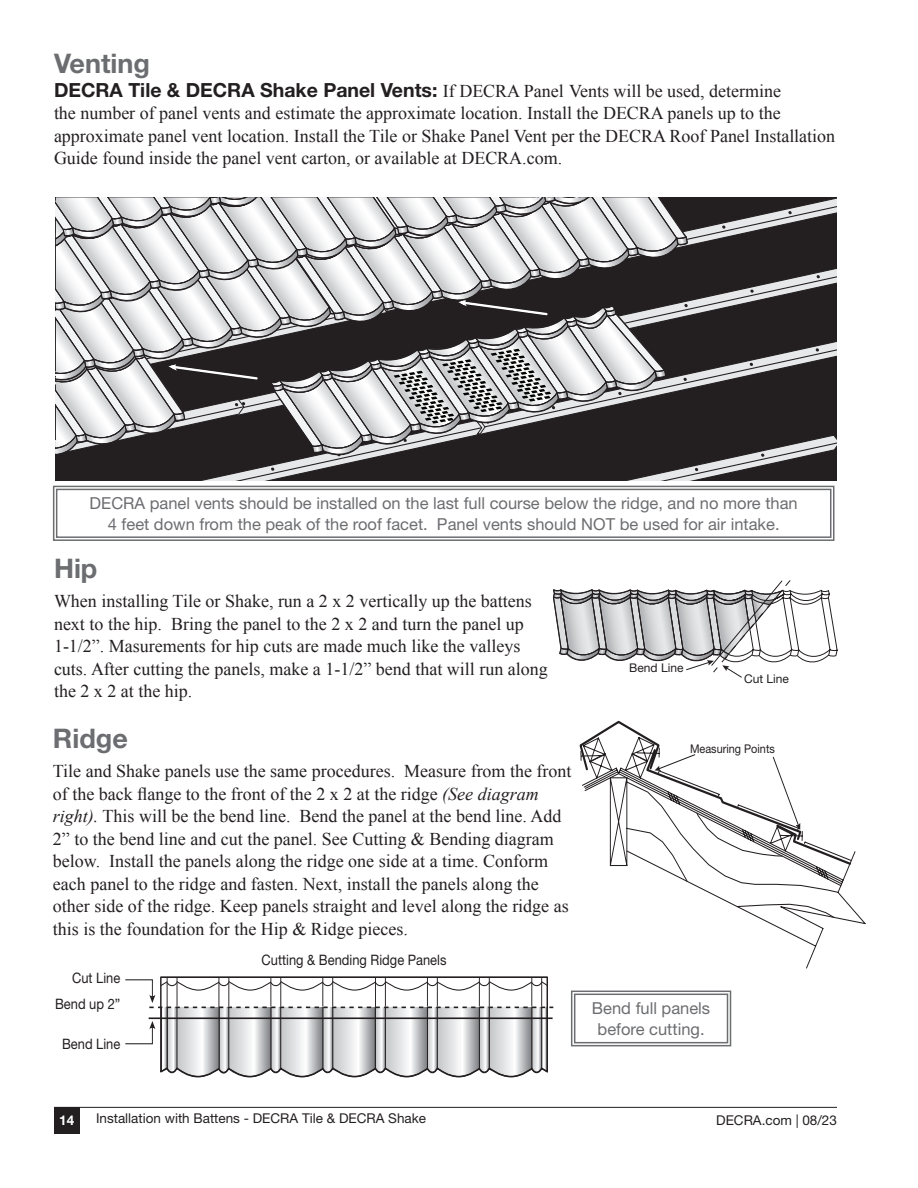
<style>
.page{position:relative;width:918px;height:1188px;background:#fff}
.page>*{position:absolute;margin:0;border:0;box-sizing:border-box;transform-origin:0 0}
.t1{font:700 27px "Helvetica Neue LT Std";color:#6c6d70}
.t2{font:18px/22.5px "Times New Roman";color:#231f20}
.t3{font:16.5px/21px "Helvetica Neue LT Std";color:#6c6d70;text-align:center}
.t4{font:14.4px/25.2px "Helvetica Neue LT Std";color:#231f20;text-align:right;scale:.9 1}
.t5{font:13.5px "Helvetica Neue LT Std";color:#231f20}
.t6{font:700 13.5px "Helvetica Neue LT Std";color:#fff}
.t7{font:12px "Helvetica Neue LT Std";color:#231f20;scale:.91 1}
.t8{font:12px "Helvetica Neue LT Std";color:#231f20}
.s1{font-family:"Helvetica Neue LT Std";font-weight:700;font-size:19.5px}
.s2{font-style:italic}
</style>
<div class="page">
<div style="left:54px;top:1107px;width:25px;height:27px;background:#231f20"></div>
<hr style="left:54px;top:1107px;width:783px;height:1px;background:#231f20">
<svg style="left:761px;top:851px;width:105px;height:118px"></svg>
<svg style="left:657px;top:867px;width:182px;height:52px"></svg>
<svg style="left:579px;top:720px;width:274px;height:147px"></svg>
<svg style="left:571px;top:990px;width:161px;height:57px"></svg>
<div style="left:574px;top:994px;width:154px;height:49px;border:1px solid #6c6d70"></div>
<svg style="left:553px;top:580px;width:285px;height:98px"></svg>
<svg style="left:125px;top:976px;width:428px;height:101px"></svg>
<svg style="left:56px;top:197px;width:781px;height:283px"></svg>
<svg style="left:52px;top:485px;width:783px;height:56px"></svg>
<div style="left:56px;top:489px;width:775px;height:49px;border:1px solid #6c6d70"></div>
<p class="t1" style="left:54px;top:47px;width:98px">Venting</p>
<p class="t2" style="left:54px;top:79px;width:783px"><span class="s1">DECRA Tile &amp; DECRA Shake Panel Vents:</span> If DECRA Panel Vents will be used, determine<br>the number of panel vents and estimate the approximate location. Install the DECRA panels up to the approximate panel vent location. Install the Tile or Shake Panel Vent per the DECRA Roof Panel Installation Guide found inside the panel vent carton, or available at DECRA.com.</p>
<p class="t3" style="left:90px;top:492px;width:710px">DECRA panel vents should be installed on the last full course below the ridge, and no more than<br>4 feet down from the peak of the roof facet. Panel vents should NOT be used for air intake.</p>
<p class="t1" style="left:54px;top:552px;width:45px">Hip</p>
<p class="t2" style="left:54px;top:590px;width:495px">When installing Tile or Shake, run a 2 x 2 vertically up the battens next to the hip. Bring the panel to the 2 x 2 and turn the panel up 1-1/2”. Masurements for hip cuts are made much like the valleys cuts. After cutting the panels, make a 1-1/2” bend that will run along the 2 x 2 at the hip.</p>
<p class="t1" style="left:53px;top:722px;width:76px">Ridge</p>
<p class="t2" style="left:53px;top:760px;width:520px">Tile and Shake panels use the same procedures. Measure from the front of the back flange to the front of the 2 x 2 at the ridge <span class="s2">(See diagram right).</span> This will be the bend line. Bend the panel at the bend line. Add 2” to the bend line and cut the panel. See Cutting &amp; Bending diagram below. Install the panels along the ridge one side at a time. Conform each panel to the ridge and fasten. Next, install the panels along the other side of the ridge. Keep panels straight and level along the ridge as this is the foundation for the Hip &amp; Ridge pieces.</p>
<p class="t4" style="left:55px;top:966px;width:74px">Cut Line<br>Bend up 2”</p>
<p class="t4" style="left:62px;top:1031px;width:66px">Bend Line</p>
<p class="t4" style="left:262px;top:947px;width:207px">Cutting &amp; Bending Ridge Panels</p>
<p class="t8" style="left:629px;top:661px;width:56px">Bend Line</p>
<p class="t8" style="left:744px;top:672px;width:46px">Cut Line</p>
<p class="t7" style="left:690px;top:742px;width:95px">Measuring Points</p>
<p class="t3" style="left:592px;top:997px;width:120px">Bend full panels</p>
<p class="t3" style="left:598px;top:1018px;width:108px">before cutting.</p>
<p class="t6" style="left:59px;top:1111px;width:17px">14</p>
<p class="t5" style="left:96px;top:1110px;width:332px">Installation with Battens - DECRA Tile &amp; DECRA Shake</p>
<p class="t5" style="left:716px;top:1112px;width:122px">DECRA.com | 08/23</p>
</div>
